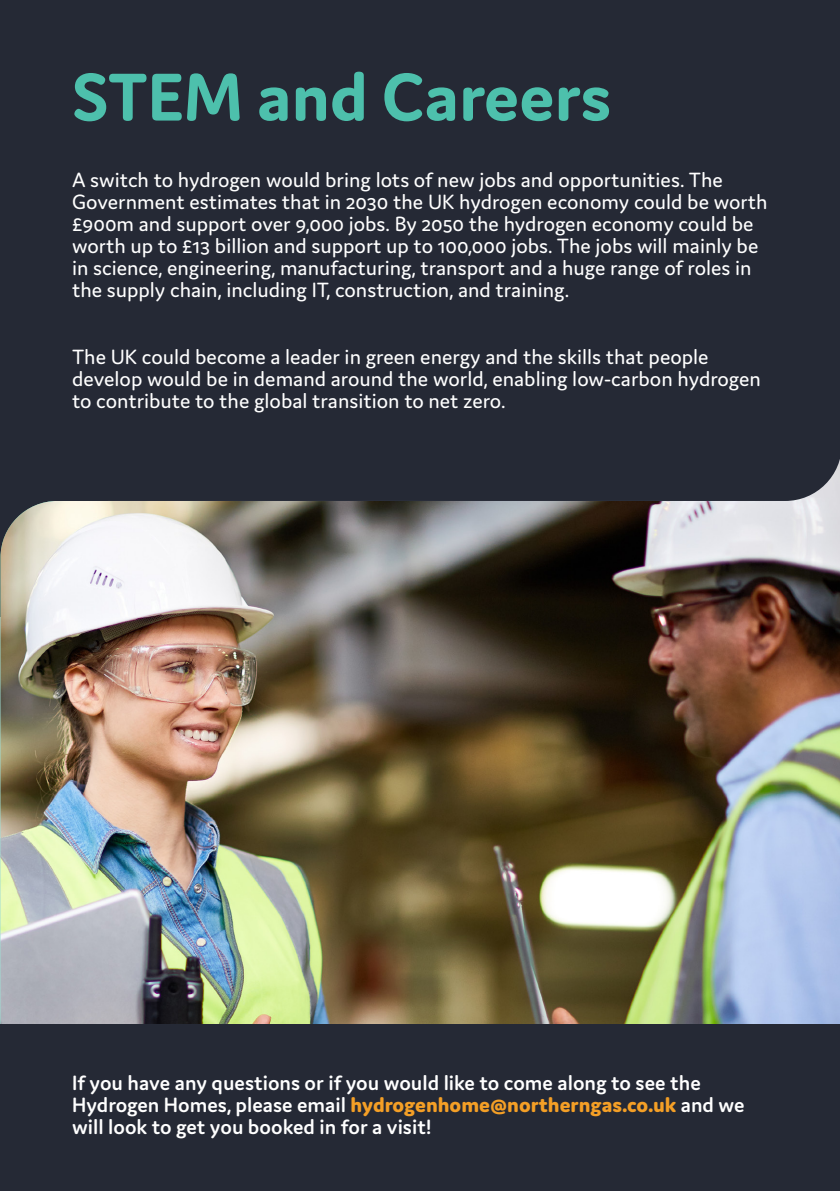
<style>
.page{position:relative;width:840px;height:1191px;background:#fff}
.page>*{position:absolute;margin:0;border:0;box-sizing:border-box;transform-origin:0 0}
.t1{font:700 72px "Domus";color:#4dc0ac}
.t2{font:22px/22px "Domus";color:#fff}
.t3{font:600 22px/22px "Domus";color:#fff}
.s1{font-weight:800;color:#f49f26}
</style>
<div class="page">
<img style="left:0;top:501px;width:839px;height:523px">
<div style="left:0;top:0;width:839px;height:501px;background:#252935"></div>
<div style="left:0;top:1024px;width:839px;height:167px;background:#252935"></div>
<p class="t1" style="left:72px;top:57px;width:540px">STEM and Careers</p>
<p class="t2" style="left:72px;top:169px;width:696px">A switch to hydrogen would bring lots of new jobs and opportunities. The Government estimates that in 2030 the UK hydrogen economy could be worth £900m and support over 9,000 jobs. By 2050 the hydrogen economy could be worth up to £13 billion and support up to 100,000 jobs. The jobs will mainly be in science, engineering, manufacturing, transport and a huge range of roles in the supply chain, including IT, construction, and training.</p>
<p class="t2" style="left:72px;top:346px;width:690px">The UK could become a leader in green energy and the skills that people develop would be in demand around the world, enabling low-carbon hydrogen to contribute to the global transition to net zero.</p>
<p class="t3" style="left:72px;top:1071px;width:673px">If you have any questions or if you would like to come along to see the<br>Hydrogen Homes, please email <span class="s1">hydrogenhome@northerngas.co.uk</span> and we will look to get you booked in for a visit!</p>
</div>
